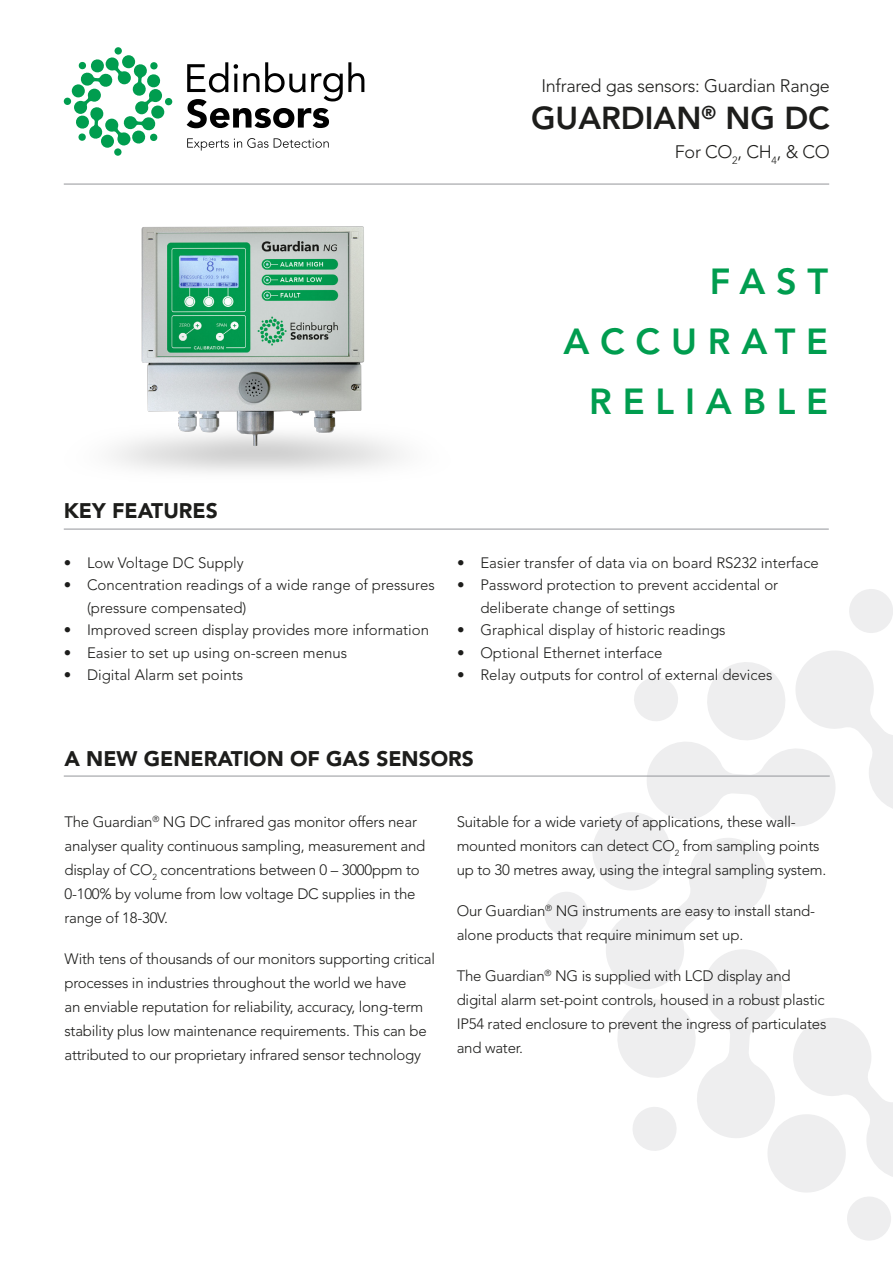
<style>
.page{position:relative;width:893px;height:1263px;background:#fff}
.page>*{position:absolute;margin:0;border:0;box-sizing:border-box;transform-origin:0 0}
.Cover_Header{font:800 36px/60px "Avenir LT Std";letter-spacing:.3em;color:#009d4f;text-align:right}
.Header_-_Product_Name{font:800 31.5px "Avenir LT Std";color:#1d1d1b}
.Sub_Header{font:900 21px "Avenir LT Std";color:#1d1d1b}
.Sub_Header_-_Product{font:300 18px "Avenir LT Std";letter-spacing:-.015em;color:#1d1d1b}
.Body_-_10pt{font:300 15px/24px "Avenir LT Std";letter-spacing:-.015em;color:#1d1d1b}
</style>
<div class="page">
<svg style="left:849px;top:589px;width:44px;height:44px"></svg>
<svg style="left:544px;top:651px;width:349px;height:590px"></svg>
<hr style="left:64px;top:529px;width:765px;height:1px;background:#94969a">
<hr style="left:64px;top:776px;width:766px;height:1px;background:#94969a">
<hr style="left:64px;top:184px;width:765px;height:1px;background:#94969a">
<svg style="left:122px;top:55px;width:13px;height:13px"></svg>
<div style="left:114px;top:47px;width:8px;height:8px;background:#009d4f;border-radius:50%"></div>
<div style="left:72px;top:84px;width:13px;height:14px;background:#009d4f;border-radius:50%"></div>
<svg style="left:74px;top:57px;width:87px;height:32px"></svg>
<svg style="left:187px;top:62px;width:177px;height:27px"></svg>
<img style="left:63px;top:89px;width:531px;height:441px">
<p class="Sub_Header_-_Product" style="left:541px;top:75px;width:290px">Infrared gas sensors: Guardian Range</p>
<p class="Header_-_Product_Name" style="left:531px;top:100px;width:300px">GUARDIAN<sup>®</sup> NG DC</p>
<p class="Sub_Header_-_Product" style="left:675px;top:141px;width:157px">For CO<sub>2</sub>, CH<sub>4</sub>, &amp; CO</p>
<p class="Cover_Header" style="left:563px;top:252px;width:266px">FAST<br>ACCURATE<br>RELIABLE</p>
<p class="Sub_Header" style="left:64px;top:498px;width:156px">KEY FEATURES</p>
<p class="Body_-_10pt" style="left:64px;top:551px;width:181px">• Low Voltage DC Supply</p>
<p class="Body_-_10pt" style="left:87px;top:574px;width:349px;line-height:22.5px;text-indent:-23px">• Concentration readings of a wide range of pressures (pressure compensated)</p>
<p class="Body_-_10pt" style="left:64px;top:618px;width:367px">• Improved screen display provides more information</p>
<p class="Body_-_10pt" style="left:64px;top:641px;width:285px">• Easier to set up using on-screen menus</p>
<p class="Body_-_10pt" style="left:64px;top:663px;width:181px">• Digital Alarm set points</p>
<p class="Body_-_10pt" style="left:457px;top:551px;width:363px">• Easier transfer of data via on board RS232 interface</p>
<p class="Body_-_10pt" style="left:480px;top:574px;width:299px;line-height:22.5px;text-indent:-23px">• Password protection to prevent accidental or deliberate change of settings</p>
<p class="Body_-_10pt" style="left:457px;top:618px;width:270px">• Graphical display of historic readings</p>
<p class="Body_-_10pt" style="left:457px;top:641px;width:207px">• Optional Ethernet interface</p>
<p class="Body_-_10pt" style="left:457px;top:663px;width:317px">• Relay outputs for control of external devices</p>
<p class="Sub_Header" style="left:64px;top:745px;width:411px">A NEW GENERATION OF GAS SENSORS</p>
<p class="Body_-_10pt" style="left:64px;top:810px;width:362px">The Guardian<sup>®</sup> NG DC infrared gas monitor offers near analyser quality continuous sampling, measurement and display of CO<sub>2</sub> concentrations between 0 – 3000ppm to 0-100% by volume from low voltage DC supplies in the range of 18-30V.</p>
<p class="Body_-_10pt" style="left:64px;top:947px;width:372px">With tens of thousands of our monitors supporting critical processes in industries throughout the world we have<br>an enviable reputation for reliability, accuracy, long-term stability plus low maintenance requirements. This can be attributed to our proprietary infrared sensor technology</p>
<p class="Body_-_10pt" style="left:457px;top:810px;width:371px">Suitable for a wide variety of applications, these wall&shy;mounted monitors can detect CO<sub>2</sub> from sampling points up to 30 metres away, using the integral sampling system.</p>
<p class="Body_-_10pt" style="left:457px;top:899px;width:360px">Our Guardian<sup>®</sup> NG instruments are easy to install stand&shy;alone products that require minimum set up.</p>
<p class="Body_-_10pt" style="left:457px;top:964px;width:371px">The Guardian<sup>®</sup> NG is supplied with LCD display and digital alarm set-point controls, housed in a robust plastic IP54 rated enclosure to prevent the ingress of particulates and water.</p>
</div>
